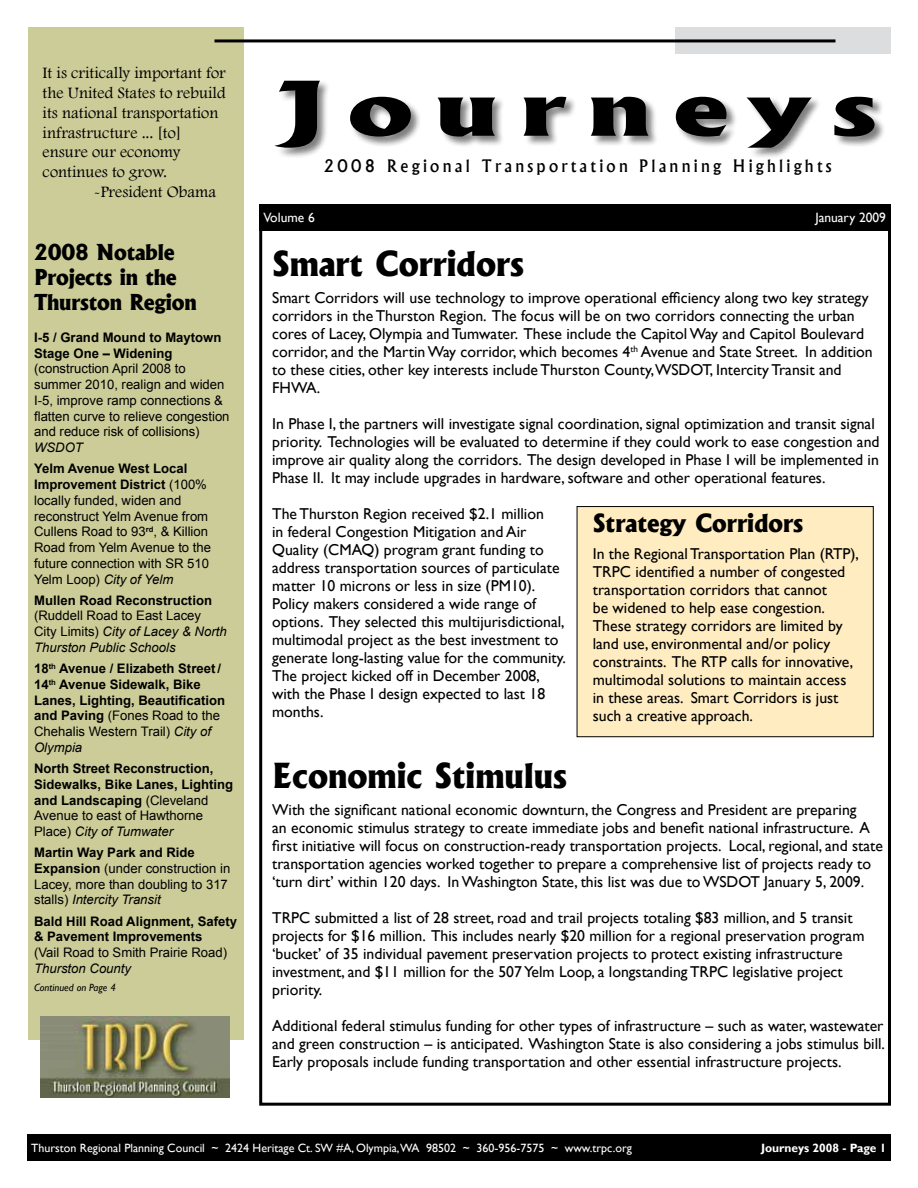
<style>
.page{position:relative;width:918px;height:1188px;background:#fff}
.page>*{position:absolute;margin:0;border:0;box-sizing:border-box;transform-origin:0 0}
.t1{font:800 72px "Albertus";letter-spacing:.2em;color:#000;scale:1.5 1}
.t2{font:800 33px "Albertus";color:#000}
.t3{font:800 24px "Albertus";color:#000}
.t4{font:800 21px/25.2px "Albertus";letter-spacing:-.01em;color:#000}
.t5{font:16.5px/19.8px "Footlight MT Light";color:#000}
.t6{font:500 16.5px "Albertus";letter-spacing:.2em;color:#000}
.t7{font:15.75px/18px "Gill Sans";color:#000}
.t8{font:13.5px "Gill Sans";color:#fff}
.t9{font:13.2px/15.8px "Arial";color:#000}
.t10{font:700 13.2px/15.8px "Arial";color:#000}
.t11{font:italic 13.2px/15.8px "Arial";color:#000}
.t12{font:12px "Gill Sans";color:#fff}
.t13{font:700 12px "Gill Sans";color:#fff}
.t14{font:italic 10.5px "Gill Sans";color:#000}
.s1{font-weight:700}
.s2{font-style:italic}
.s3{font-style:normal}
.s4{font-weight:400}
.s5{font-weight:400;font-style:italic}
</style>
<div class="page">
<div style="left:27px;top:1134px;width:864px;height:27px;background:#000"></div>
<div style="left:28px;top:27px;width:216px;height:1013px;background:#cc9"></div>
<div style="left:675px;top:27px;width:216px;height:27px;background:#dcddde"></div>
<hr style="left:214px;top:39px;width:622px;height:3px;background:#000">
<img style="left:40px;top:1017px;width:190px;height:81px">
<div style="left:274px;top:80px;width:611px;height:79px;background:#000;opacity:.5"></div>
<div style="left:259px;top:204px;width:632px;height:27px;background:#000"></div>
<div style="left:577px;top:507px;width:296px;height:230px;background:#ffedc1"></div>
<div style="left:577px;top:506px;width:297px;height:231px;border:1px solid #000"></div>
<p class="t5" style="left:43px;top:63px;width:185px">It is critically important for the United States to rebuild its national transportation infrastructure ... [to] ensure our economy continues to grow.</p>
<p class="t5" style="left:94px;top:181px;width:124px">-President Obama</p>
<h3 class="t4" style="left:34px;top:239px;width:164px">2008 Notable<br>Projects in the<br>Thurston Region</h3>
<p class="t10" style="left:34px;top:330px;width:189px">I-5 / Grand Mound to Maytown<br>Stage One – Widening</p>
<p class="t9" style="left:34px;top:361px;width:197px">(construction April 2008 to summer 2010, realign and widen<br>I-5, improve ramp connections &amp; flatten curve to relieve congestion and reduce risk of collisions)</p>
<p class="t11" style="left:34px;top:440px;width:50px">WSDOT</p>
<p class="t9" style="left:34px;top:461px;width:179px"><span class="s1">Yelm Avenue West Local<br>Improvement District</span> (100% locally funded, widen and reconstruct Yelm Avenue from<br>Cullens Road to 93<sup>rd</sup>, &amp; Killion<br>Road from Yelm Avenue to the future connection with SR 510<br>Yelm Loop) <span class="s2">City of Yelm</span></p>
<p class="t10" style="left:34px;top:593px;width:179px">Mullen Road Reconstruction</p>
<p class="t11" style="left:34px;top:608px;width:194px"><span class="s3">(Ruddell Road to East Lacey<br>City Limits)</span> City of Lacey &amp; North<br>Thurston Public Schools</p>
<p class="t10" style="left:34px;top:661px;width:193px">18<sup>th</sup> Avenue / Elizabeth Street /<br>14<sup>th</sup> Avenue Sidewalk, Bike<br>Lanes, Lighting, Beautification and Paving <span class="s4">(Fones Road to the<br>Chehalis Western Trail)</span> <span class="s5">City of<br>Olympia</span></p>
<p class="t10" style="left:34px;top:761px;width:201px">North Street Reconstruction,<br>Sidewalks, Bike Lanes, Lighting and Landscaping <span class="s4">(Cleveland<br>Avenue to east of Hawthorne<br>Place)</span> <span class="s5">City of Tumwater</span></p>
<p class="t9" style="left:34px;top:845px;width:198px"><span class="s1">Martin Way Park and Ride<br>Expansion</span> (under construction in<br>Lacey, more than doubling to 317 stalls) <span class="s2">Intercity Transit</span></p>
<p class="t10" style="left:34px;top:914px;width:204px">Bald Hill Road Alignment, Safety &amp; Pavement Improvements</p>
<p class="t9" style="left:34px;top:945px;width:195px">(Vail Road to Smith Prairie Road)</p>
<p class="t11" style="left:34px;top:961px;width:99px">Thurston County</p>
<p class="t14" style="left:34px;top:981px;width:83px">Continued on Page 4</p>
<h1 class="t1" style="left:278px;top:63px;width:401px">Journeys</h1>
<p class="t6" style="left:324px;top:155px;width:509px">2008 Regional Transportation Planning Highlights</p>
<p class="t8" style="left:264px;top:210px;width:53px">Volume 6</p>
<p class="t8" style="left:815px;top:210px;width:72px">January 2009</p>
<h2 class="t2" style="left:272px;top:243px;width:253px">Smart Corridors</h2>
<p class="t7" style="left:272px;top:289px;width:602px">Smart Corridors will use technology to improve operational efficiency along two key strategy corridors in the Thurston Region. The focus will be on two corridors connecting the urban cores of Lacey, Olympia and Tumwater. These include the Capitol Way and Capitol Boulevard corridor, and the Martin Way corridor, which becomes 4<sup>th</sup> Avenue and State Street. In addition to these cities, other key interests include Thurston County,WSDOT, Intercity Transit and FHWA.</p>
<p class="t7" style="left:272px;top:415px;width:609px">In Phase I, the partners will investigate signal coordination, signal optimization and transit signal priority. Technologies will be evaluated to determine if they could work to ease congestion and improve air quality along the corridors. The design developed in Phase I will be implemented in Phase II. It may include upgrades in hardware, software and other operational features.</p>
<p class="t7" style="left:272px;top:505px;width:295px">The Thurston Region received $2.1 million<br>in federal Congestion Mitigation and Air Quality (CMAQ) program grant funding to address transportation sources of particulate matter 10 microns or less in size (PM10).<br>Policy makers considered a wide range of options. They selected this multijurisdictional, multimodal project as the best investment to generate long-lasting value for the community.<br>The project kicked off in December 2008, with the Phase I design expected to last 18 months.</p>
<h3 class="t3" style="left:593px;top:508px;width:212px">Strategy Corridors</h3>
<p class="t7" style="left:593px;top:545px;width:268px">In the Regional Transportation Plan (RTP), TRPC identified a number of congested transportation corridors that cannot<br>be widened to help ease congestion.<br>These strategy corridors are limited by land use, environmental and/or policy constraints. The RTP calls for innovative, multimodal solutions to maintain access in these areas. Smart Corridors is just such a creative approach.</p>
<h2 class="t2" style="left:272px;top:755px;width:297px">Economic Stimulus</h2>
<p class="t7" style="left:272px;top:801px;width:612px">With the significant national economic downturn, the Congress and President are preparing<br>an economic stimulus strategy to create immediate jobs and benefit national infrastructure. A first initiative will focus on construction-ready transportation projects. Local, regional, and state transportation agencies worked together to prepare a comprehensive list of projects ready to ‘turn dirt’ within 120 days. In Washington State, this list was due to WSDOT January 5, 2009.</p>
<p class="t7" style="left:272px;top:909px;width:594px">TRPC submitted a list of 28 street, road and trail projects totaling $83 million, and 5 transit projects for $16 million. This includes nearly $20 million for a regional preservation program ‘bucket’ of 35 individual pavement preservation projects to protect existing infrastructure investment, and $11 million for the 507 Yelm Loop, a longstanding TRPC legislative project priority.</p>
<p class="t7" style="left:272px;top:1017px;width:614px;text-align:justify">Additional federal stimulus funding for other types of infrastructure – such as water, wastewater and green construction – is anticipated. Washington State is also considering a jobs stimulus bill.<br>Early proposals include funding transportation and other essential infrastructure projects.</p>
<p class="t12" style="left:31px;top:1141px;width:602px">Thurston Regional Planning Council ~ 2424 Heritage Ct. SW #A, Olympia,WA 98502 ~ 360-956-7575 ~ www.trpc.org</p>
<p class="t13" style="left:761px;top:1140px;width:127px">Journeys 2008 - Page 1</p>
</div>
